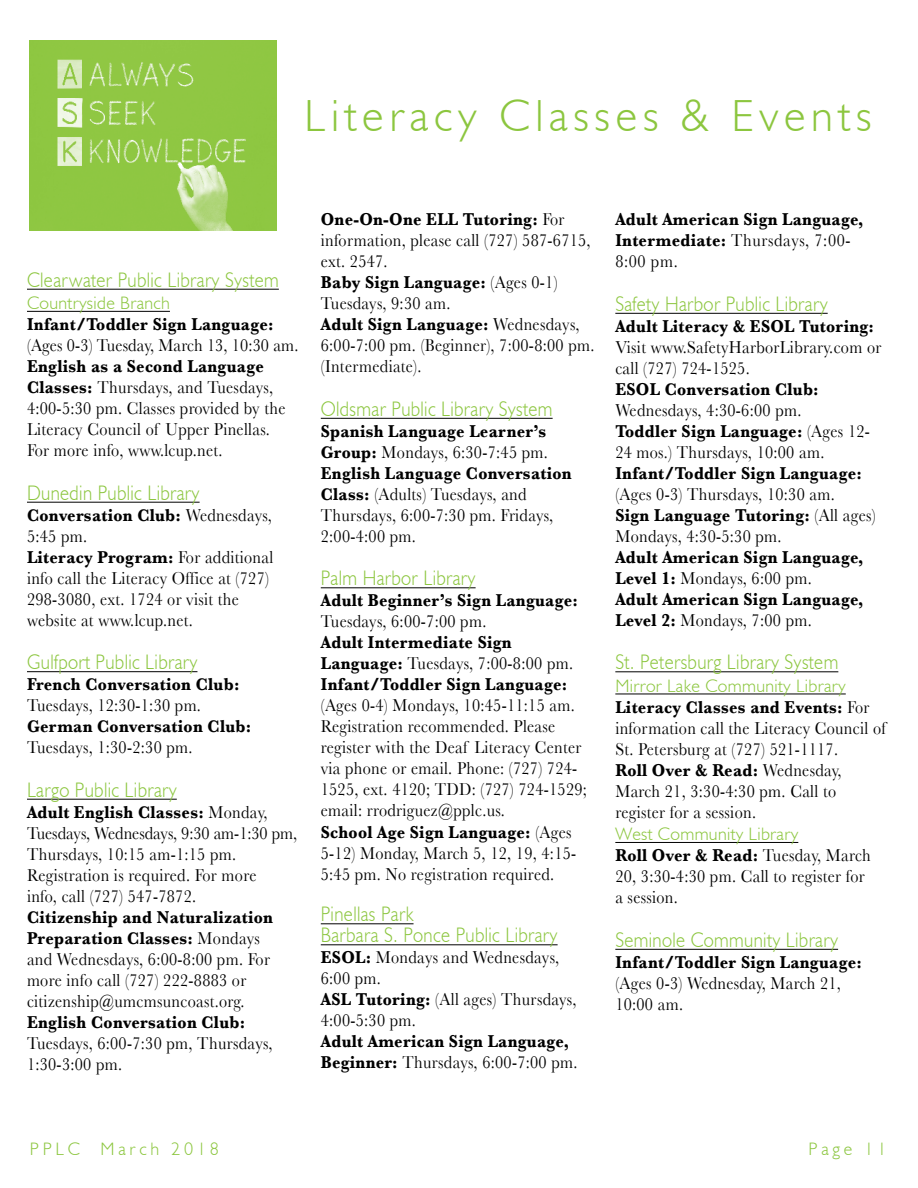
<style>
.page{position:relative;width:918px;height:1188px;background:#fff}
.page>*{position:absolute;margin:0;border:0;box-sizing:border-box;transform-origin:0 0}
.t1{font:300 45px "Humanist 521 BT";letter-spacing:.125em;color:#8cc63f}
.t2{font:300 21px/21px "Humanist 521 BT";letter-spacing:.02em;color:#8cc63f;scale:.9 1}
.t3{font:18px/21px "Baskerville";letter-spacing:.02em;color:#000;scale:.9 1}
.t4{font:700 18px/21px "Baskerville";letter-spacing:.02em;color:#000;scale:.9 1}
.t5{font:300 18px "Humanist 521 BT";letter-spacing:.02em;color:#8cc63f}
.t6{font:300 18px "Humanist 521 BT";letter-spacing:.21em;color:#8cc63f}
.s1{font-weight:700}
.s2{font-weight:400}
</style>
<div class="page">
<hr style="left:27px;top:289px;width:252px;height:1px;background:#000">
<hr style="left:27px;top:311px;width:143px;height:1px;background:#000">
<hr style="left:27px;top:502px;width:173px;height:1px;background:#000">
<hr style="left:27px;top:671px;width:170px;height:1px;background:#000">
<hr style="left:27px;top:799px;width:150px;height:1px;background:#000">
<hr style="left:321px;top:418px;width:232px;height:1px;background:#000">
<hr style="left:321px;top:587px;width:155px;height:1px;background:#000">
<hr style="left:321px;top:923px;width:93px;height:1px;background:#000">
<hr style="left:321px;top:944px;width:237px;height:1px;background:#000">
<hr style="left:615px;top:313px;width:213px;height:1px;background:#000">
<hr style="left:615px;top:671px;width:223px;height:1px;background:#000">
<hr style="left:615px;top:694px;width:231px;height:1px;background:#000">
<hr style="left:615px;top:842px;width:183px;height:1px;background:#000">
<hr style="left:615px;top:949px;width:223px;height:1px;background:#000">
<img style="left:30px;top:40px;width:246px;height:191px">
<h1 class="t1" style="left:304px;top:89px;width:569px">Literacy Classes &amp; Events</h1>
<p class="t2" style="left:27px;top:269px;width:281px">Clearwater Public Library System</p>
<p class="t5" style="left:27px;top:292px;width:144px">Countryside Branch</p>
<p class="t4" style="left:27px;top:314px;width:275px">Infant/Toddler Sign Language:</p>
<p class="t3" style="left:27px;top:335px;width:303px">(Ages 0-3) Tuesday, March 13, 10:30 am.</p>
<p class="t3" style="left:27px;top:356px;width:289px"><span class="s1">English as a Second Language Classes:</span> Thursdays, and Tuesdays, 4:00-5:30 pm. Classes provided by the Literacy Council of Upper Pinellas.<br>For more info, www.lcup.net.</p>
<p class="t2" style="left:27px;top:482px;width:193px">Dunedin Public Library</p>
<p class="t3" style="left:27px;top:504px;width:275px"><span class="s1">Conversation Club:</span> Wednesdays,<br>5:45 pm.<br><span class="s1">Literacy Program:</span> For additional info call the Literacy Office at (727)<br>298-3080, ext. 1724 or visit the website at www.lcup.net.</p>
<p class="t2" style="left:27px;top:651px;width:191px">Gulfport Public Library</p>
<p class="t4" style="left:27px;top:674px;width:238px">French Conversation Club:</p>
<p class="t3" style="left:27px;top:695px;width:195px">Tuesdays, 12:30-1:30 pm.</p>
<p class="t4" style="left:27px;top:716px;width:251px">German Conversation Club:</p>
<p class="t3" style="left:27px;top:737px;width:186px">Tuesdays, 1:30-2:30 pm.</p>
<p class="t2" style="left:27px;top:779px;width:168px">Largo Public Library</p>
<p class="t3" style="left:27px;top:801px;width:302px"><span class="s1">Adult English Classes:</span> Monday,<br>Tuesdays, Wednesdays, 9:30 am-1:30 pm,<br>Thursdays, 10:15 am-1:15 pm.<br>Registration is required. For more<br>info, call (727) 547-7872.</p>
<p class="t3" style="left:27px;top:906px;width:275px"><span class="s1">Citizenship and Naturalization<br>Preparation Classes:</span> Mondays and Wednesdays, 6:00-8:00 pm. For more info call (727) 222-8883 or citizenship@umcmsuncoast.org.</p>
<p class="t4" style="left:27px;top:1011px;width:244px">English Conversation Club:</p>
<p class="t3" style="left:27px;top:1032px;width:274px">Tuesdays, 6:00-7:30 pm, Thursdays,<br>1:30-3:00 pm.</p>
<p class="t3" style="left:321px;top:209px;width:306px"><span class="s1">One-On-One ELL Tutoring:</span> For information, please call (727) 587-6715, ext. 2547.<br><span class="s1">Baby Sign Language:</span> (Ages 0-1)<br>Tuesdays, 9:30 am.<br><span class="s1">Adult Sign Language:</span> Wednesdays,<br>6:00-7:00 pm. (Beginner), 7:00-8:00 pm. (Intermediate).</p>
<p class="t2" style="left:321px;top:398px;width:259px">Oldsmar Public Library System</p>
<p class="t3" style="left:321px;top:420px;width:280px"><span class="s1">Spanish Language Learner’s<br>Group:</span> Mondays, 6:30-7:45 pm.<br><span class="s1">English Language Conversation<br>Class:</span> (Adults) Tuesdays, and<br>Thursdays, 6:00-7:30 pm. Fridays,<br>2:00-4:00 pm.</p>
<p class="t2" style="left:321px;top:567px;width:173px">Palm Harbor Library</p>
<p class="t4" style="left:321px;top:590px;width:287px">Adult Beginner’s Sign Language:</p>
<p class="t3" style="left:321px;top:611px;width:186px">Tuesdays, 6:00-7:00 pm.</p>
<p class="t4" style="left:321px;top:632px;width:282px">Adult Intermediate Sign<br>Language: <span class="s2">Tuesdays, 7:00-8:00 pm.<br></span>Infant/Toddler Sign Language:</p>
<p class="t3" style="left:321px;top:695px;width:297px">(Ages 0-4) Mondays, 10:45-11:15 am.<br>Registration recommended. Please register with the Deaf Literacy Center via phone or email. Phone: (727) 724- 1525, ext. 4120; TDD: (727) 724-1529; email: rrodriguez@pplc.us.<br><span class="s1">School Age Sign Language:</span> (Ages 5-12) Monday, March 5, 12, 19, 4:15- 5:45 pm. No registration required.</p>
<p class="t2" style="left:321px;top:903px;width:265px">Pinellas Park<br>Barbara S. Ponce Public Library</p>
<p class="t3" style="left:321px;top:947px;width:286px"><span class="s1">ESOL:</span> Mondays and Wednesdays,<br>6:00 pm.<br><span class="s1">ASL Tutoring:</span> (All ages) Thursdays,<br>4:00-5:30 pm.</p>
<p class="t4" style="left:321px;top:1031px;width:287px">Adult American Sign Language,<br>Beginner: <span class="s2">Thursdays, 6:00-7:00 pm.</span></p>
<p class="t4" style="left:615px;top:209px;width:277px">Adult American Sign Language,<br>Intermediate: <span class="s2">Thursdays, 7:00-<br>8:00 pm.</span></p>
<p class="t2" style="left:615px;top:293px;width:237px">Safety Harbor Public Library</p>
<p class="t4" style="left:615px;top:316px;width:289px">Adult Literacy &amp; ESOL Tutoring:</p>
<p class="t3" style="left:615px;top:336px;width:297px">Visit www.SafetyHarborLibrary.com or call (727) 724-1525.</p>
<p class="t4" style="left:615px;top:379px;width:227px">ESOL Conversation Club:</p>
<p class="t3" style="left:615px;top:399px;width:284px">Wednesdays, 4:30-6:00 pm.<br><span class="s1">Toddler Sign Language:</span> (Ages 12-<br>24 mos.) Thursdays, 10:00 am.</p>
<p class="t4" style="left:615px;top:463px;width:275px">Infant/Toddler Sign Language:</p>
<p class="t3" style="left:615px;top:483px;width:291px">(Ages 0-3) Thursdays, 10:30 am.<br><span class="s1">Sign Language Tutoring:</span> (All ages)<br>Mondays, 4:30-5:30 pm.</p>
<p class="t4" style="left:615px;top:547px;width:277px">Adult American Sign Language,<br>Level 1: <span class="s2">Mondays, 6:00 pm.<br></span>Adult American Sign Language,<br>Level 2: <span class="s2">Mondays, 7:00 pm.</span></p>
<p class="t2" style="left:615px;top:651px;width:249px">St. Petersburg Library System</p>
<p class="t5" style="left:615px;top:675px;width:232px">Mirror Lake Community Library</p>
<p class="t3" style="left:615px;top:696px;width:302px"><span class="s1">Literacy Classes and Events:</span> For information call the Literacy Council of<br>St. Petersburg at (727) 521-1117.<br><span class="s1">Roll Over &amp; Read:</span> Wednesday,<br>March 21, 3:30-4:30 pm. Call to register for a session.</p>
<p class="t5" style="left:615px;top:823px;width:184px">West Community Library</p>
<p class="t3" style="left:615px;top:845px;width:285px"><span class="s1">Roll Over &amp; Read:</span> Tuesday, March<br>20, 3:30-4:30 pm. Call to register for a session.</p>
<p class="t2" style="left:615px;top:929px;width:249px">Seminole Community Library</p>
<p class="t4" style="left:615px;top:952px;width:275px">Infant/Toddler Sign Language:</p>
<p class="t3" style="left:615px;top:972px;width:252px">(Ages 0-3) Wednesday, March 21,<br>10:00 am.</p>
<p class="t6" style="left:30px;top:1138px;width:190px">PPLC March 2018</p>
<p class="t5" style="left:809px;top:1138px;width:79px">Page 11</p>
</div>
